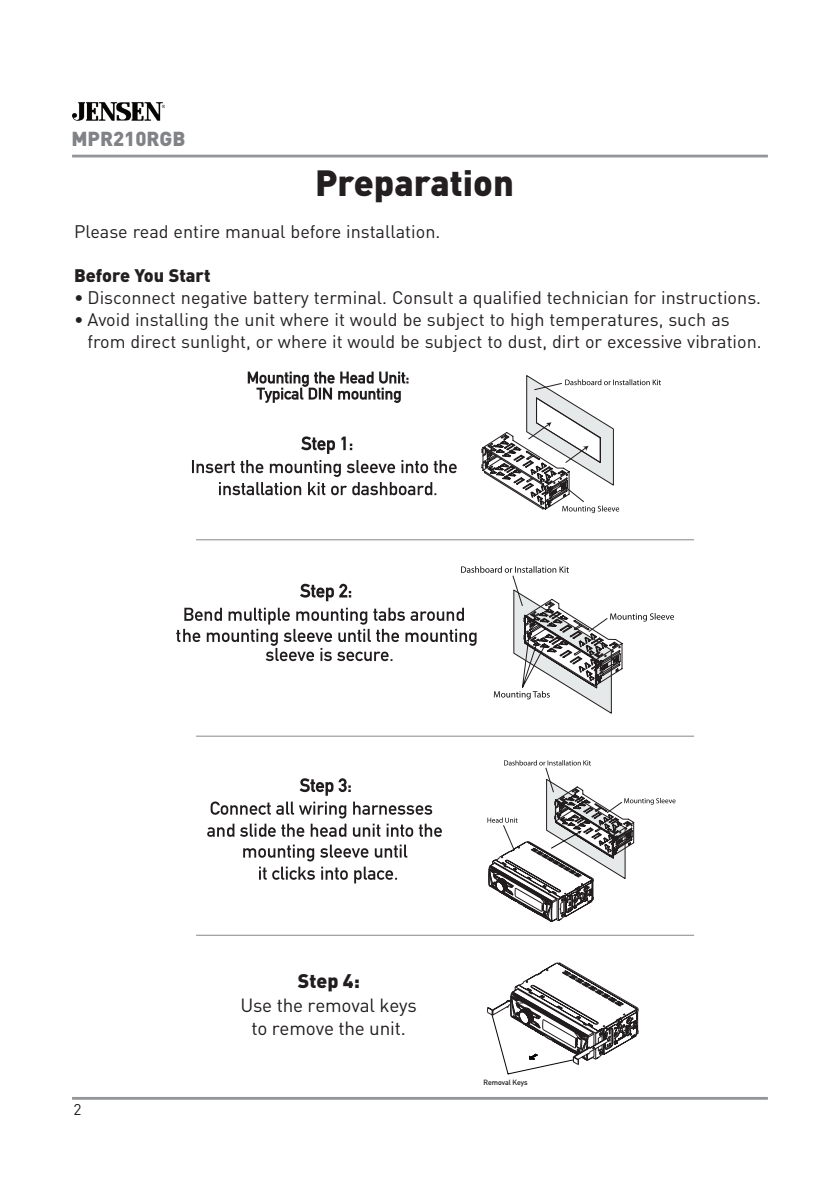
<style>
.page{position:relative;width:840px;height:1191px;background:#fff}
.page>*{position:absolute;margin:0;border:0;box-sizing:border-box;transform-origin:0 0}
.t1{font:900 36px "DIN Pro";color:#231f20}
.t2{font:900 20px "DIN Pro";color:#808285}
.t3{font:900 19.4px "DIN Pro";color:#211d1e}
.t4{font:18.8px/22.6px "DIN Pro";letter-spacing:-.01em;color:#211d1e;text-align:center}
.t5{font:18px/22px "DIN Pro";color:#231f20}
.t6{font:900 18px "DIN Pro";color:#231f20}
.t7{font:15.4px "DIN Pro";color:#231f20}
.t8{font:7.4px "DIN Mittelschrift LT";color:#211d1e}
</style>
<div class="page">
<hr style="left:72px;top:155px;width:695px;height:2px;background:#939598">
<hr style="left:72px;top:1097px;width:695px;height:2px;background:#939598">
<img style="left:72px;top:102px;width:92px;height:19px">
<hr style="left:196px;top:539px;width:497px;height:1px;background:#929497">
<hr style="left:196px;top:735px;width:497px;height:1px;background:#929497">
<hr style="left:196px;top:934px;width:497px;height:1px;background:#929497">
<svg style="left:301px;top:436px;width:51px;height:18px"></svg>
<svg style="left:192px;top:460px;width:264px;height:35px"></svg>
<svg style="left:247px;top:371px;width:161px;height:32px"></svg>
<svg style="left:481px;top:375px;width:179px;height:138px"></svg>
<svg style="left:176px;top:566px;width:497px;height:147px"></svg>
<svg style="left:299px;top:778px;width:51px;height:17px"></svg>
<svg style="left:207px;top:801px;width:234px;height:36px"></svg>
<svg style="left:243px;top:844px;width:164px;height:39px"></svg>
<svg style="left:487px;top:760px;width:188px;height:314px"></svg>
<p class="t2" style="left:71px;top:122px;width:116px">MPR210RGB</p>
<h1 class="t1" style="left:315px;top:152px;width:200px">Preparation</h1>
<p class="t5" style="left:74px;top:220px;width:367px">Please read entire manual before installation.</p>
<p class="t6" style="left:74px;top:260px;width:138px">Before You Start</p>
<p class="t5" style="left:74px;top:286px;width:688px">• Disconnect negative battery terminal. Consult a qualified technician for instructions.</p>
<p class="t5" style="left:88px;top:308px;width:675px;text-indent:-14px">• Avoid installing the unit where it would be subject to high temperatures, such as from direct sunlight, or where it would be subject to dust, dirt or excessive vibration.</p>
<p class="t7" style="left:73px;top:1098px;width:10px">2</p>
<p class="t3" style="left:298px;top:964px;width:63px">Step 4:</p>
<p class="t4" style="left:240px;top:993px;width:178px">Use the removal keys to remove the unit.</p>
<p class="t8" style="left:483px;top:1078px;width:46px">Removal Keys</p>
</div>
